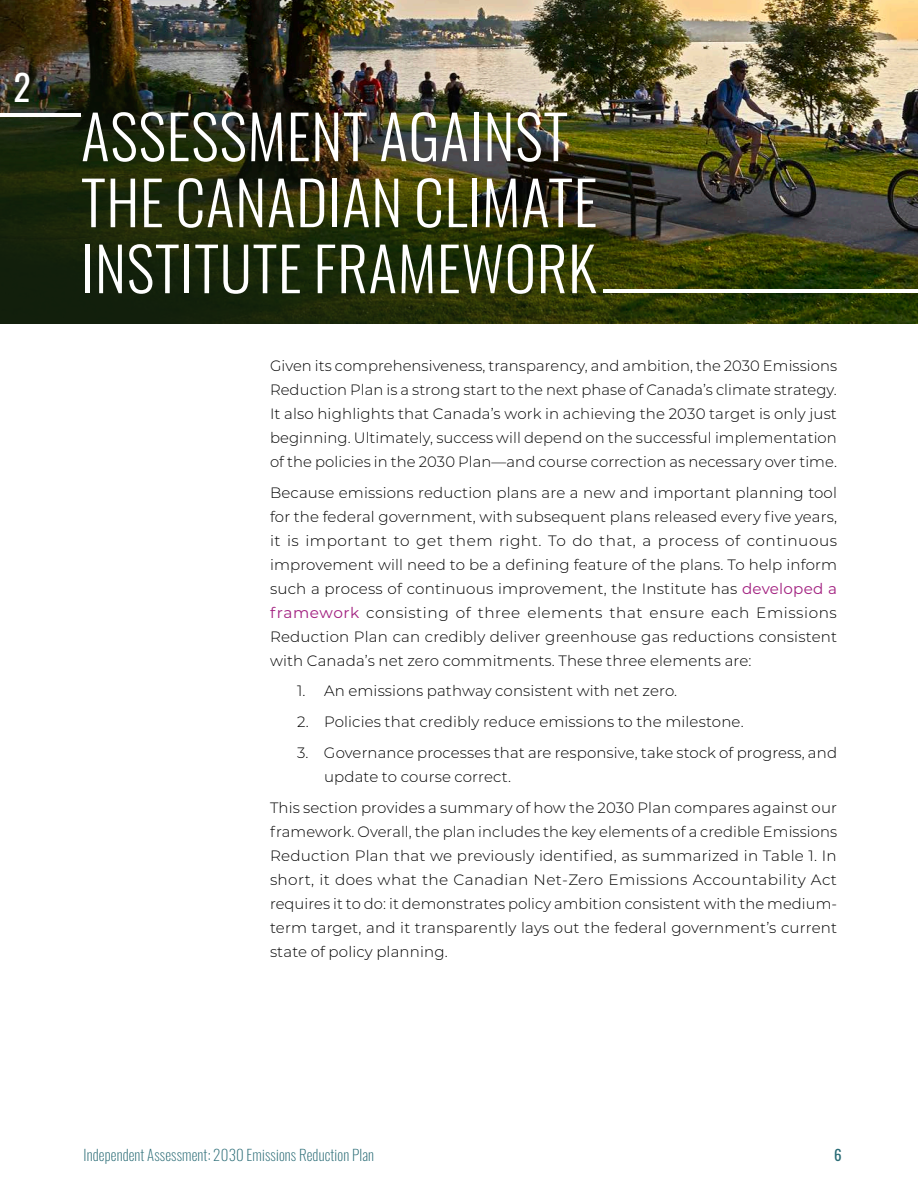
<style>
.page{position:relative;width:918px;height:1188px;background:#fff}
.page>*{position:absolute;margin:0;border:0;box-sizing:border-box;transform-origin:0 0}
.Level_1_header{font:300 60px/66px "Oswald";letter-spacing:.01em;color:#fff}
.Footnote{font:36px "Oswald";color:#fff}
.Body_text_san_serif{font:300 15px/24px "Montserrat";letter-spacing:.01em;color:#000;text-align:justify}
.TOC_body{font:300 15px/24px "Montserrat";letter-spacing:.01em;color:#000}
.t1{font:200 15px "Oswald";letter-spacing:.01em;color:#296b75}
.t2{font:15px "Oswald";color:#296b75}
.s1{font-weight:400;color:#a11f7f}
</style>
<div class="page">
<img style="left:0;top:0;width:918px;height:323px">
<hr style="left:0;top:113px;width:81px;height:4px;background:#fff">
<hr style="left:603px;top:289px;width:315px;height:4px;background:#fff">
<p class="Footnote" style="left:14px;top:55px;width:19px">2</p>
<p class="Level_1_header" style="left:81px;top:97px;width:518px">ASSESSMENT AGAINST<br>THE CANADIAN CLIMATE<br>INSTITUTE FRAMEWORK</p>
<p class="Body_text_san_serif" style="left:270px;top:353px;width:569px">Given its comprehensiveness, transparency, and ambition, the 2030 Emissions Reduction Plan is a strong start to the next phase of Canada’s climate strategy.<br>It also highlights that Canada’s work in achieving the 2030 target is only just beginning. Ultimately, success will depend on the successful implementation of the policies in the 2030 Plan—and course correction as necessary over time.</p>
<p class="Body_text_san_serif" style="left:270px;top:480px;width:569px">Because emissions reduction plans are a new and important planning tool for the federal government, with subsequent plans released every five years, it is important to get them right. To do that, a process of continuous improvement will need to be a defining feature of the plans. To help inform such a process of continuous improvement, the Institute has <span class="s1">developed a framework</span> consisting of three elements that ensure each Emissions Reduction Plan can credibly deliver greenhouse gas reductions consistent with Canada’s net zero commitments. These three elements are:</p>
<p class="TOC_body" style="left:297px;top:679px;width:382px">1. An emissions pathway consistent with net zero.</p>
<p class="TOC_body" style="left:297px;top:709px;width:448px">2. Policies that credibly reduce emissions to the milestone.</p>
<p class="TOC_body" style="left:324px;top:740px;width:515px;text-indent:-27px">3. Governance processes that are responsive, take stock of progress, and update to course correct.</p>
<p class="Body_text_san_serif" style="left:270px;top:795px;width:569px">This section provides a summary of how the 2030 Plan compares against our framework. Overall, the plan includes the key elements of a credible Emissions Reduction Plan that we previously identified, as summarized in Table 1. In short, it does what the Canadian Net-Zero Emissions Accountability Act requires it to do: it demonstrates policy ambition consistent with the medium&shy;term target, and it transparently lays out the federal government’s current state of policy planning.</p>
<p class="t1" style="left:84px;top:1141px;width:292px">Independent Assessment: 2030 Emissions Reduction Plan</p>
<p class="t2" style="left:834px;top:1141px;width:9px">6</p>
</div>
